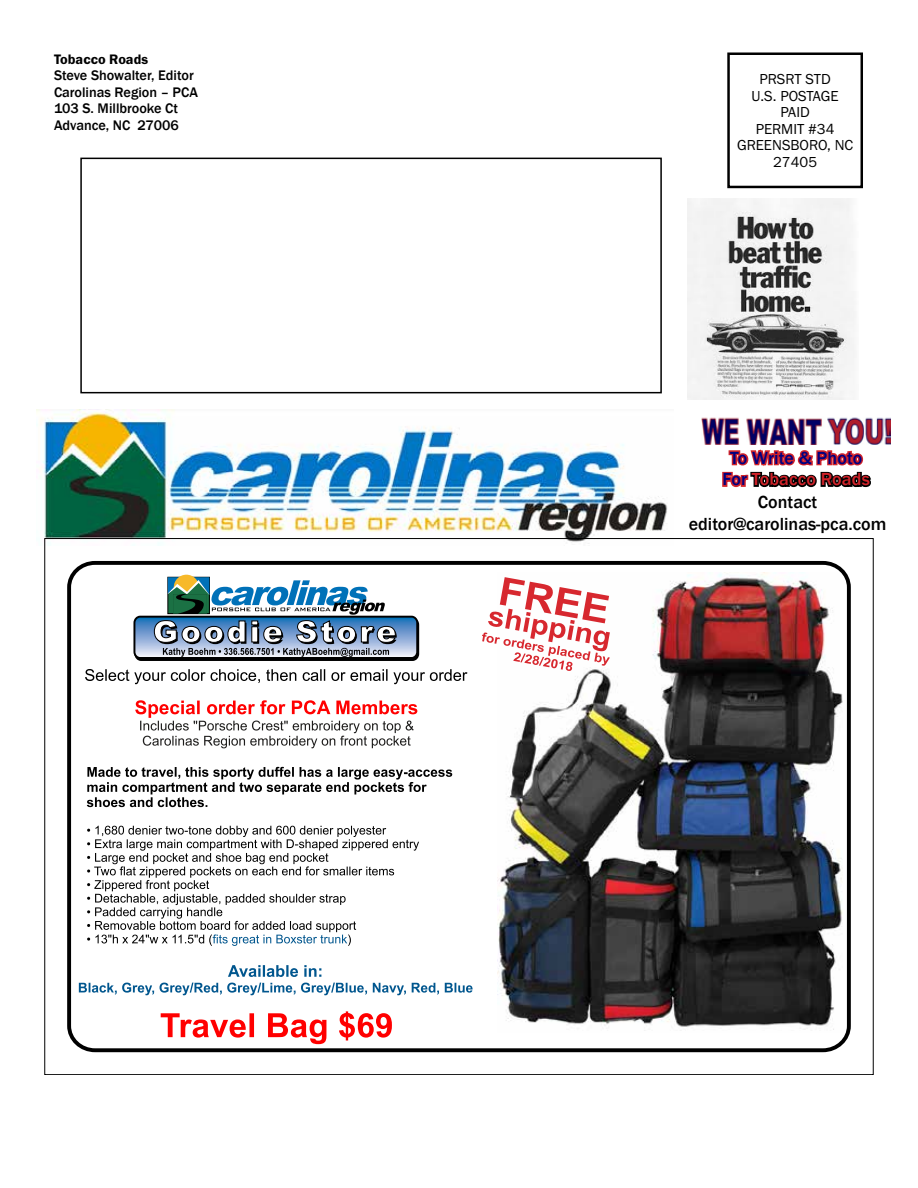
<style>
.page{position:relative;width:918px;height:1188px;background:#fff}
.page>*{position:absolute;margin:0;border:0;box-sizing:border-box;transform-origin:0 0}
.t1{font:500 18px "Franklin Gothic";color:#000}
.t2{font:500 18px "Franklin Gothic";letter-spacing:.01em;color:#d2232a}
.t3{font:500 18px "Franklin Gothic";letter-spacing:.005em;color:#000080}
.t4{font:15px/16.5px "Franklin Gothic URW Boo";color:#000;text-align:center}
.t5{font:500 14.25px/16.5px "Franklin Gothic";color:#000}
.t6{font:14.25px "Franklin Gothic URW Dem";color:#000}
.s1{color:#000080}
</style>
<div class="page">
<div style="left:80px;top:158px;width:582px;height:235px;border:2px solid #000"></div>
<img style="left:37px;top:409px;width:636px;height:136px">
<img style="left:702px;top:417px;width:189px;height:27px">
<svg style="left:721px;top:443px;width:152px;height:45px"></svg>
<img style="left:687px;top:199px;width:168px;height:201px">
<img style="left:497px;top:573px;width:349px;height:458px">
<div style="left:67px;top:561px;width:784px;height:491px;border:4px solid #000;border-radius:25px"></div>
<div style="left:134px;top:618px;width:285px;height:43px;border:4px solid #000;border-radius:5px"></div>
<div style="left:133px;top:616px;width:285px;height:43px;border:4px solid #000;border-radius:5px"></div>
<div style="left:174px;top:575px;width:25px;height:25px;background:#f7b92a;border-radius:50%"></div>
<svg style="left:135px;top:577px;width:281px;height:80px"></svg>
<svg style="left:85px;top:669px;width:382px;height:15px"></svg>
<svg style="left:135px;top:700px;width:282px;height:48px"></svg>
<svg style="left:161px;top:1011px;width:231px;height:33px"></svg>
<svg style="left:482px;top:577px;width:128px;height:94px"></svg>
<svg style="left:87px;top:767px;width:365px;height:179px"></svg>
<svg style="left:79px;top:965px;width:394px;height:30px"></svg>
<div style="left:727px;top:53px;width:136px;height:135px;border:2px solid #000"></div>
<p class="t6" style="left:54px;top:50px;width:96px">Tobacco Roads</p>
<p class="t5" style="left:54px;top:67px;width:145px">Steve Showalter, Editor<br>Carolinas Region – PCA<br>103 S. Millbrooke Ct<br>Advance, NC 27006</p>
<p class="t4" style="left:737px;top:71px;width:118px">PRSRT STD<br>U.S. POSTAGE<br>PAID<br>PERMIT #34<br>GREENSBORO, NC<br>27405</p>
<p class="t3" style="left:730px;top:447px;width:134px">To Write &amp; Photo</p>
<p class="t2" style="left:722px;top:468px;width:149px"><span class="s1">For</span> Tobacco Roads</p>
<p class="t1" style="left:758px;top:491px;width:61px">Contact</p>
<p class="t1" style="left:689px;top:512px;width:199px">editor@carolinas-pca.com</p>
</div>
